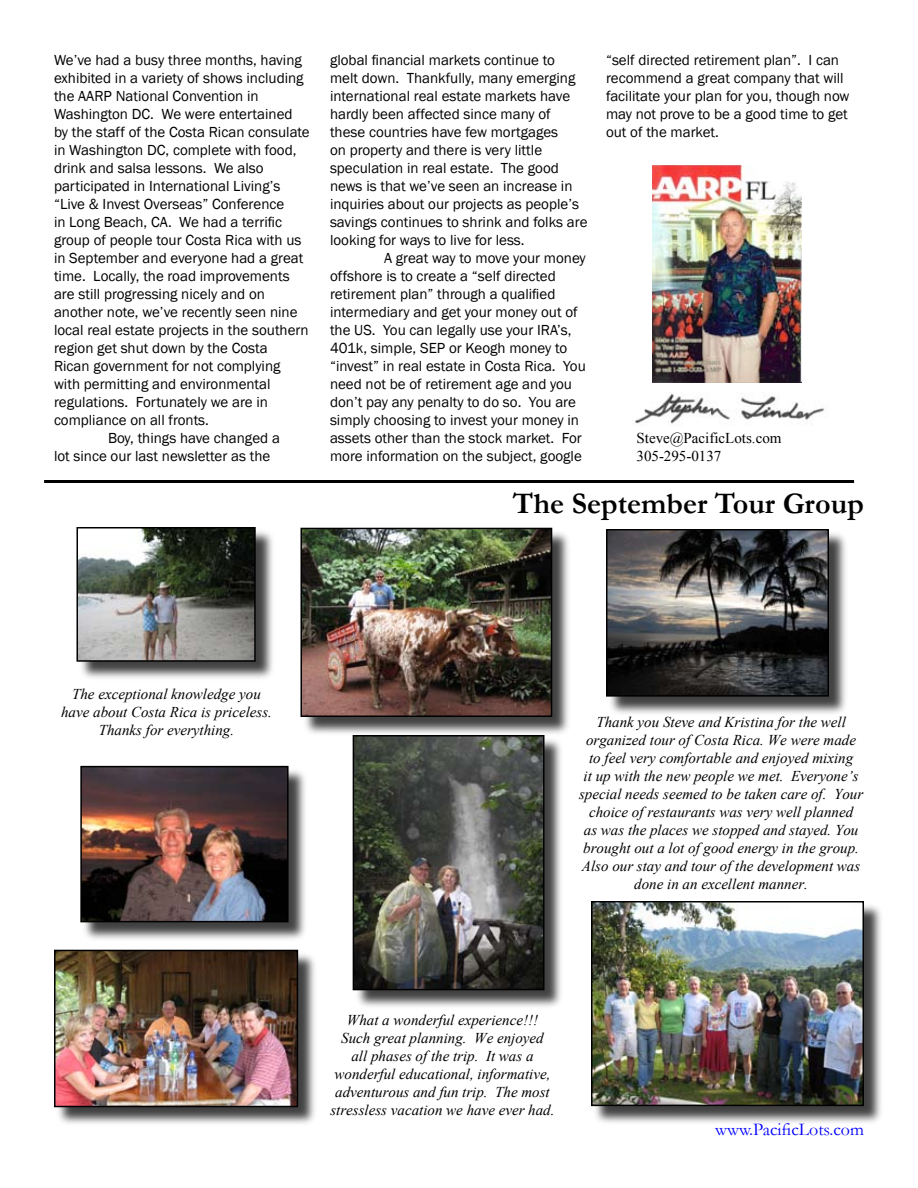
<style>
.page{position:relative;width:918px;height:1188px;background:#fff}
.page>*{position:absolute;margin:0;border:0;box-sizing:border-box;transform-origin:0 0}
.t1{font:700 30px "Garamond";color:#000}
.t2{font:18px "Garamond";color:#00f}
.t3{font:15px/18px "Franklin Gothic";color:#000}
.t4{font:italic 15px/18px "Times New Roman";color:#000;text-align:center}
.t5{font:15px/18px "Times New Roman";color:#000}
</style>
<div class="page">
<img style="left:635px;top:375px;width:190px;height:49px">
<img style="left:652px;top:165px;width:149px;height:217px">
<div style="left:592px;top:903px;width:292px;height:224px;background:#000;opacity:.75"></div>
<img style="left:594px;top:904px;width:267px;height:199px">
<div style="left:591px;top:901px;width:273px;height:205px;border:2px solid #000"></div>
<div style="left:78px;top:528px;width:198px;height:154px;background:#000;opacity:.75"></div>
<img style="left:79px;top:530px;width:174px;height:129px">
<div style="left:76px;top:527px;width:180px;height:135px;border:2px solid #000"></div>
<div style="left:82px;top:767px;width:227px;height:175px;background:#000;opacity:.75"></div>
<img style="left:83px;top:769px;width:203px;height:150px">
<div style="left:80px;top:766px;width:209px;height:156px;border:2px solid #000"></div>
<div style="left:302px;top:529px;width:270px;height:208px;background:#000;opacity:.75"></div>
<img style="left:303px;top:531px;width:246px;height:183px">
<div style="left:300px;top:528px;width:252px;height:189px;border:2px solid #000"></div>
<div style="left:354px;top:736px;width:210px;height:275px;background:#000;opacity:.75"></div>
<img style="left:356px;top:738px;width:185px;height:249px">
<div style="left:353px;top:735px;width:191px;height:255px;border:2px solid #000"></div>
<div style="left:608px;top:531px;width:241px;height:185px;background:#000;opacity:.75"></div>
<img style="left:609px;top:532px;width:217px;height:162px">
<div style="left:606px;top:529px;width:223px;height:168px;border:2px solid #000"></div>
<hr style="left:44px;top:480px;width:810px;height:3px;background:#000">
<div style="left:56px;top:951px;width:262px;height:177px;background:#000;opacity:.75"></div>
<img style="left:57px;top:953px;width:238px;height:151px">
<div style="left:54px;top:950px;width:244px;height:157px;border:2px solid #000"></div>
<p class="t3" style="left:54px;top:51px;width:249px">We’ve had a busy three months, having</p>
<p class="t3" style="left:54px;top:69px;width:251px">exhibited in a variety of shows including</p>
<p class="t3" style="left:54px;top:87px;width:206px">the AARP National Convention in</p>
<p class="t3" style="left:54px;top:105px;width:240px">Washington DC. We were entertained</p>
<p class="t3" style="left:54px;top:123px;width:257px">by the staff of the Costa Rican consulate</p>
<p class="t3" style="left:54px;top:141px;width:244px">in Washington DC, complete with food,</p>
<p class="t3" style="left:54px;top:159px;width:211px">drink and salsa lessons. We also</p>
<p class="t3" style="left:54px;top:177px;width:228px">participated in International Living’s</p>
<p class="t3" style="left:54px;top:195px;width:232px">“Live &amp; Invest Overseas” Conference</p>
<p class="t3" style="left:54px;top:213px;width:229px">in Long Beach, CA. We had a terrific</p>
<p class="t3" style="left:54px;top:231px;width:249px">group of people tour Costa Rica with us</p>
<p class="t3" style="left:54px;top:249px;width:251px">in September and everyone had a great</p>
<p class="t3" style="left:54px;top:267px;width:237px">time. Locally, the road improvements</p>
<p class="t3" style="left:54px;top:285px;width:212px">are still progressing nicely and on</p>
<p class="t3" style="left:54px;top:303px;width:245px">another note, we’ve recently seen nine</p>
<p class="t3" style="left:54px;top:321px;width:256px">local real estate projects in the southern</p>
<p class="t3" style="left:54px;top:339px;width:215px">region get shut down by the Costa</p>
<p class="t3" style="left:54px;top:357px;width:228px">Rican government for not complying</p>
<p class="t3" style="left:54px;top:375px;width:218px">with permitting and environmental</p>
<p class="t3" style="left:54px;top:393px;width:216px">regulations. Fortunately we are in</p>
<p class="t3" style="left:54px;top:411px;width:157px">compliance on all fronts.</p>
<p class="t3" style="left:108px;top:429px;width:173px">Boy, things have changed a</p>
<p class="t3" style="left:54px;top:447px;width:218px">lot since our last newsletter as the</p>
<p class="t3" style="left:330px;top:51px;width:259px">global financial markets continue to<br>melt down. Thankfully, many emerging international real estate markets have hardly been affected since many of these countries have few mortgages<br>on property and there is very little speculation in real estate. The good news is that we’ve seen an increase in inquiries about our projects as people’s savings continues to shrink and folks are looking for ways to live for less.</p>
<p class="t3" style="left:330px;top:249px;width:257px;text-indent:54px">A great way to move your money offshore is to create a “self directed retirement plan” through a qualified intermediary and get your money out of the US. You can legally use your IRA’s, 401k, simple, SEP or Keogh money to “invest” in real estate in Costa Rica. You need not be of retirement age and you don’t pay any penalty to do so. You are simply choosing to invest your money in assets other than the stock market. For more information on the subject, google</p>
<p class="t3" style="left:606px;top:51px;width:245px">“self directed retirement plan”. I can recommend a great company that will facilitate your plan for you, though now may not prove to be a good time to get out of the market.</p>
<p class="t5" style="left:636px;top:429px;width:147px">Steve@PacificLots.com<br>305-295-0137</p>
<h1 class="t1" style="left:513px;top:483px;width:353px">The September Tour Group</h1>
<p class="t4" style="left:61px;top:685px;width:212px">The exceptional knowledge you have about Costa Rica is priceless.<br>Thanks for everything.</p>
<p class="t4" style="left:579px;top:713px;width:286px">Thank you Steve and Kristina for the well organized tour of Costa Rica. We were made to feel very comfortable and enjoyed mixing<br>it up with the new people we met. Everyone’s special needs seemed to be taken care of. Your choice of restaurants was very well planned<br>as was the places we stopped and stayed. You brought out a lot of good energy in the group.<br>Also our stay and tour of the development was done in an excellent manner.</p>
<p class="t4" style="left:330px;top:1011px;width:226px">What a wonderful experience!!!<br>Such great planning. We enjoyed<br>all phases of the trip. It was a wonderful educational, informative, adventurous and fun trip. The most stressless vacation we have ever had.</p>
<p class="t2" style="left:715px;top:1117px;width:150px">www.PacificLots.com</p>
</div>
